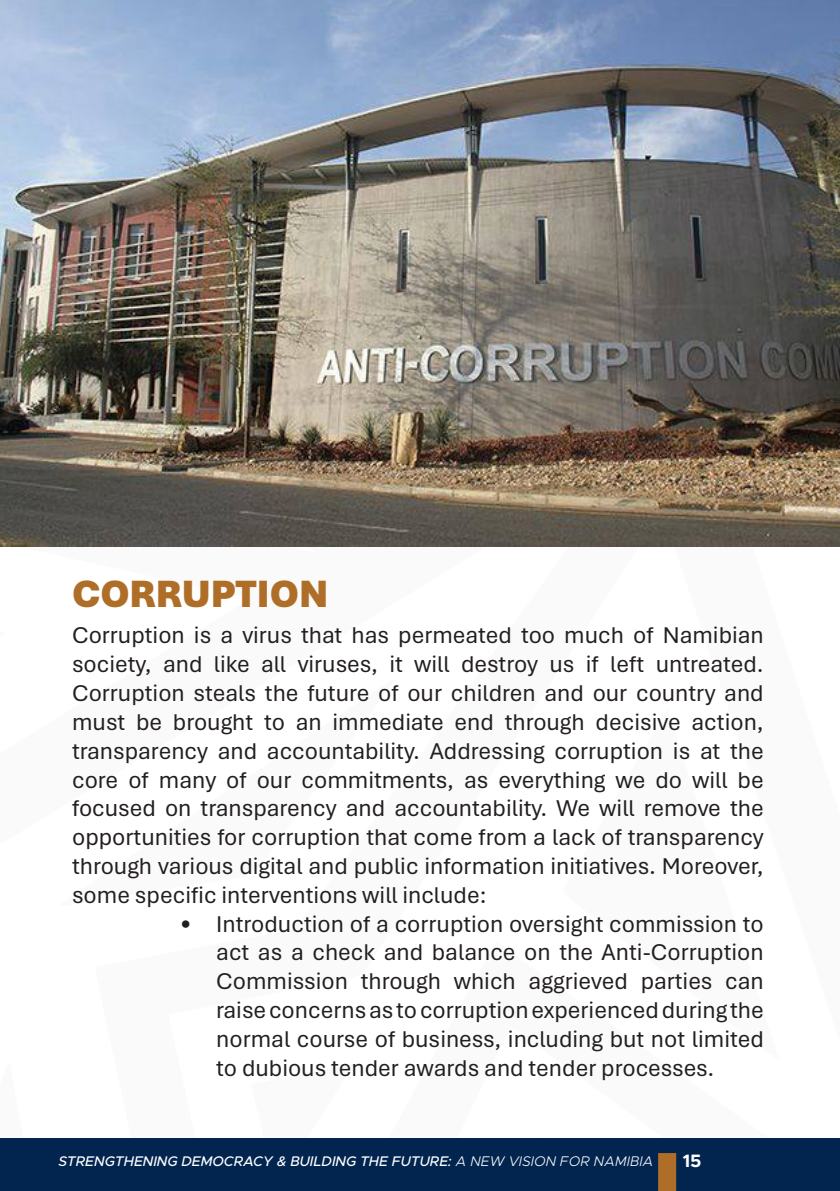
<style>
.page{position:relative;width:840px;height:1191px;background:#fff}
.page>*{position:absolute;margin:0;border:0;box-sizing:border-box;transform-origin:0 0}
.Heading_1{font:900 40px "Aptos";color:#af6e28}
.t1{font:24px/28.8px "Aptos";color:#231f20;text-align:justify}
.t2{font:700 18px "Metropolis";color:#fff}
.t3{font:italic 500 14px "Metropolis";color:#fff}
.s1{font-weight:300}
</style>
<div class="page">
<div style="left:0;top:1138px;width:839px;height:53px;background:#02254f"></div>
<div style="left:657px;top:1153px;width:18px;height:38px;background:#af6e28"></div>
<img style="left:0;top:0;width:839px;height:546px">
<p class="Heading_1" style="left:72px;top:566px;width:257px">CORRUPTION</p>
<p class="t1" style="left:72px;top:620px;width:692px">Corruption is a virus that has permeated too much of Namibian society, and like all viruses, it will destroy us if left untreated.<br>Corruption steals the future of our children and our country and must be brought to an immediate end through decisive action, transparency and accountability. Addressing corruption is at the core of many of our commitments, as everything we do will be focused on transparency and accountability. We will remove the opportunities for corruption that come from a lack of transparency through various digital and public information initiatives. Moreover, some specific interventions will include:</p>
<p class="t1" style="left:216px;top:908px;width:548px;text-indent:-36px">• Introduction of a corruption oversight commission to act as a check and balance on the Anti-Corruption Commission through which aggrieved parties can raise concerns as to corruption experienced during the normal course of business, including but not limited to dubious tender awards and tender processes.</p>
<p class="t3" style="left:59px;top:1152px;width:596px">STRENGTHENING DEMOCRACY &amp; BUILDING THE FUTURE: <span class="s1">A NEW VISION FOR NAMIBIA</span></p>
<p class="t2" style="left:682px;top:1149px;width:21px">15</p>
</div>
